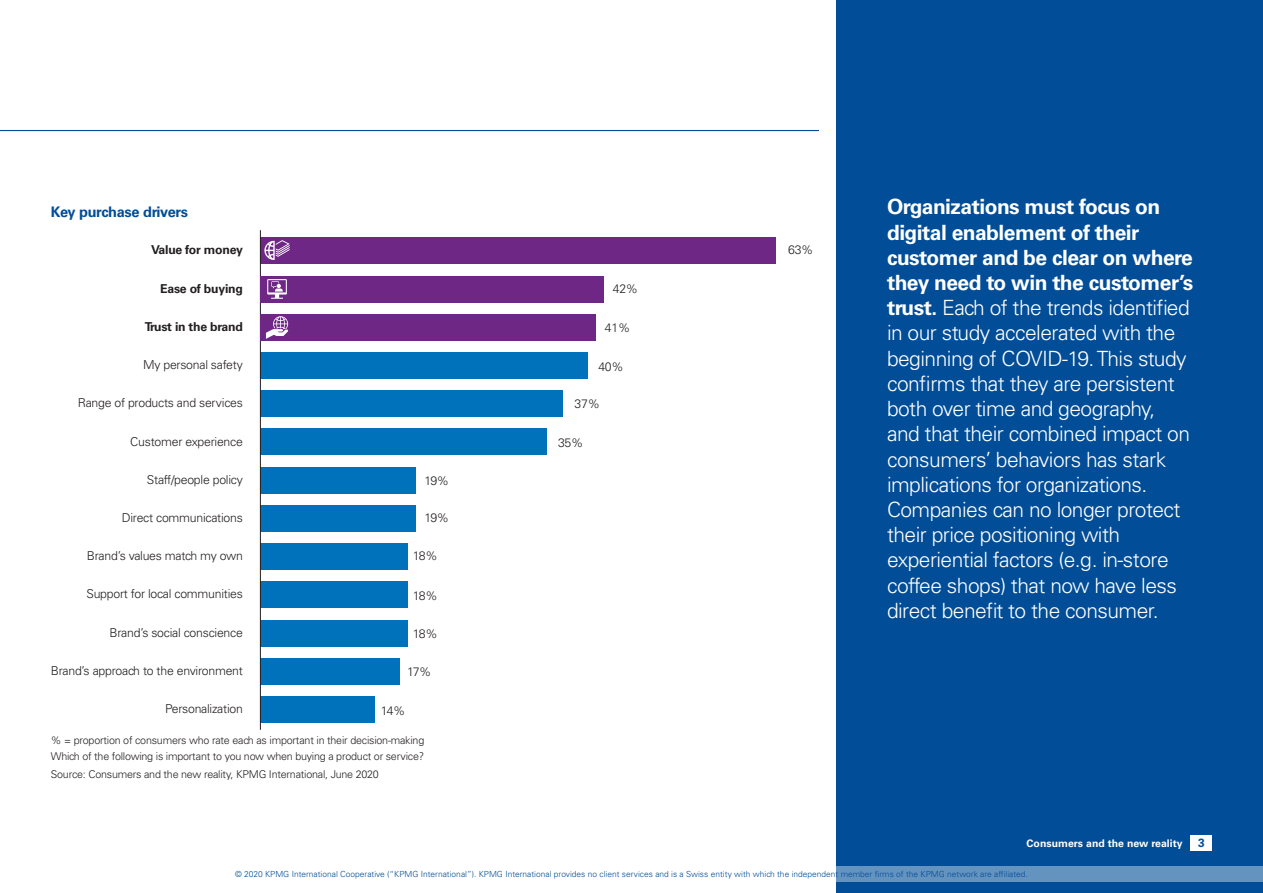
<style>
.page{position:relative;width:1263px;height:893px;background:#fff}
.page>*{position:absolute;margin:0;border:0;box-sizing:border-box;transform-origin:0 0}
.t1{font:300 21px/25.2px "Univers LT Std";letter-spacing:-.025em;color:#fff}
.t2{font:700 14.55px "Univers LT Std";letter-spacing:-.02em;color:#014d97}
.t3{font:300 12.3px "Univers LT Std";letter-spacing:-.02em;color:#231f20}
.t4{font:700 12.3px "Univers LT Std";letter-spacing:-.02em;color:#231f20}
.t5{font:700 12px "Univers LT Std";color:#014d97}
.t6{font:300 10.8px/15px "Univers LT Std";letter-spacing:-.02em;color:#231f20}
.t7{font:700 10.5px "Univers LT Std";color:#fff}
.t8{font:300 8.4px "Univers LT Std";color:#014d97}
.s1{font-weight:700}
</style>
<div class="page">
<div style="left:837px;top:0;width:426px;height:893px;background:#014d97"></div>
<div style="left:260px;top:238px;width:516px;height:26px;background:#6f2786"></div>
<div style="left:260px;top:352px;width:328px;height:27px;background:#0072bc"></div>
<div style="left:260px;top:391px;width:303px;height:26px;background:#0072bc"></div>
<div style="left:260px;top:429px;width:287px;height:26px;background:#0072bc"></div>
<div style="left:260px;top:467px;width:156px;height:26px;background:#0072bc"></div>
<div style="left:260px;top:505px;width:156px;height:26px;background:#0072bc"></div>
<div style="left:260px;top:544px;width:148px;height:26px;background:#0072bc"></div>
<div style="left:260px;top:582px;width:148px;height:26px;background:#0072bc"></div>
<div style="left:260px;top:620px;width:148px;height:26px;background:#0072bc"></div>
<div style="left:260px;top:658px;width:140px;height:26px;background:#0072bc"></div>
<div style="left:260px;top:696px;width:115px;height:26px;background:#0072bc"></div>
<hr style="left:260px;top:230px;width:1px;height:500px;background:#231f20">
<svg style="left:264px;top:240px;width:26px;height:20px"></svg>
<div style="left:260px;top:276px;width:344px;height:26px;background:#6f2786"></div>
<svg style="left:267px;top:279px;width:20px;height:20px"></svg>
<div style="left:260px;top:314px;width:336px;height:26px;background:#6f2786"></div>
<svg style="left:266px;top:316px;width:22px;height:23px"></svg>
<hr style="left:0;top:130px;width:819px;height:1px;background:#014d97">
<div style="left:836px;top:866px;width:427px;height:15px;background:#6593c0"></div>
<div style="left:1191px;top:835px;width:21px;height:15px;background:#fff"></div>
<p class="t2" style="left:51px;top:204px;width:139px">Key purchase drivers</p>
<p class="t4" style="left:151px;top:243px;width:93px">Value for money</p>
<p class="t3" style="left:788px;top:243px;width:27px">63%</p>
<p class="t4" style="left:160px;top:281px;width:84px">Ease of buying</p>
<p class="t3" style="left:613px;top:281px;width:27px">42%</p>
<p class="t4" style="left:145px;top:319px;width:100px">Trust in the brand</p>
<p class="t3" style="left:605px;top:320px;width:27px">41%</p>
<p class="t3" style="left:143px;top:357px;width:101px">My personal safety</p>
<p class="t3" style="left:598px;top:359px;width:27px">40%</p>
<p class="t3" style="left:78px;top:396px;width:167px">Range of products and services</p>
<p class="t3" style="left:575px;top:397px;width:27px">37%</p>
<p class="t3" style="left:130px;top:434px;width:114px">Customer experience</p>
<p class="t3" style="left:558px;top:435px;width:27px">35%</p>
<p class="t3" style="left:147px;top:472px;width:98px">Staff/people policy</p>
<p class="t3" style="left:424px;top:473px;width:26px">19%</p>
<p class="t3" style="left:122px;top:510px;width:123px">Direct communications</p>
<p class="t3" style="left:424px;top:510px;width:26px">19%</p>
<p class="t3" style="left:87px;top:548px;width:158px">Brand’s values match my own</p>
<p class="t3" style="left:413px;top:548px;width:26px">18%</p>
<p class="t3" style="left:86px;top:587px;width:158px">Support for local communities</p>
<p class="t3" style="left:413px;top:588px;width:26px">18%</p>
<p class="t3" style="left:110px;top:625px;width:135px">Brand’s social conscience</p>
<p class="t3" style="left:413px;top:626px;width:26px">18%</p>
<p class="t3" style="left:51px;top:663px;width:194px">Brand’s approach to the environment</p>
<p class="t3" style="left:407px;top:664px;width:26px">17%</p>
<p class="t3" style="left:165px;top:701px;width:79px">Personalization</p>
<p class="t3" style="left:381px;top:703px;width:26px">14%</p>
<p class="t6" style="left:51px;top:733px;width:375px">% = proportion of consumers who rate each as important in their decision-making<br>Which of the following is important to you now when buying a product or service?</p>
<p class="t6" style="left:51px;top:767px;width:330px">Source: Consumers and the new reality, KPMG International, June 2020</p>
<p class="t1" style="left:887px;top:194px;width:308px"><span class="s1">Organizations must focus on digital enablement of their customer and be clear on where they need to win the customer’s trust.</span> Each of the trends identified in our study accelerated with the beginning of COVID-19. This study confirms that they are persistent both over time and geography, and that their combined impact on consumers’ behaviors has stark implications for organizations.<br>Companies can no longer protect their price positioning with experiential factors (e.g. in-store coffee shops) that now have less direct benefit to the consumer.</p>
<p class="t7" style="left:1027px;top:837px;width:158px">Consumers and the new reality</p>
<p class="t5" style="left:1198px;top:836px;width:8px">3</p>
<p class="t8" style="left:235px;top:869px;width:794px">© 2020 KPMG International Cooperative (“KPMG International”). KPMG International provides no client services and is a Swiss entity with which the independent member firms of the KPMG network are affiliated.</p>
</div>
